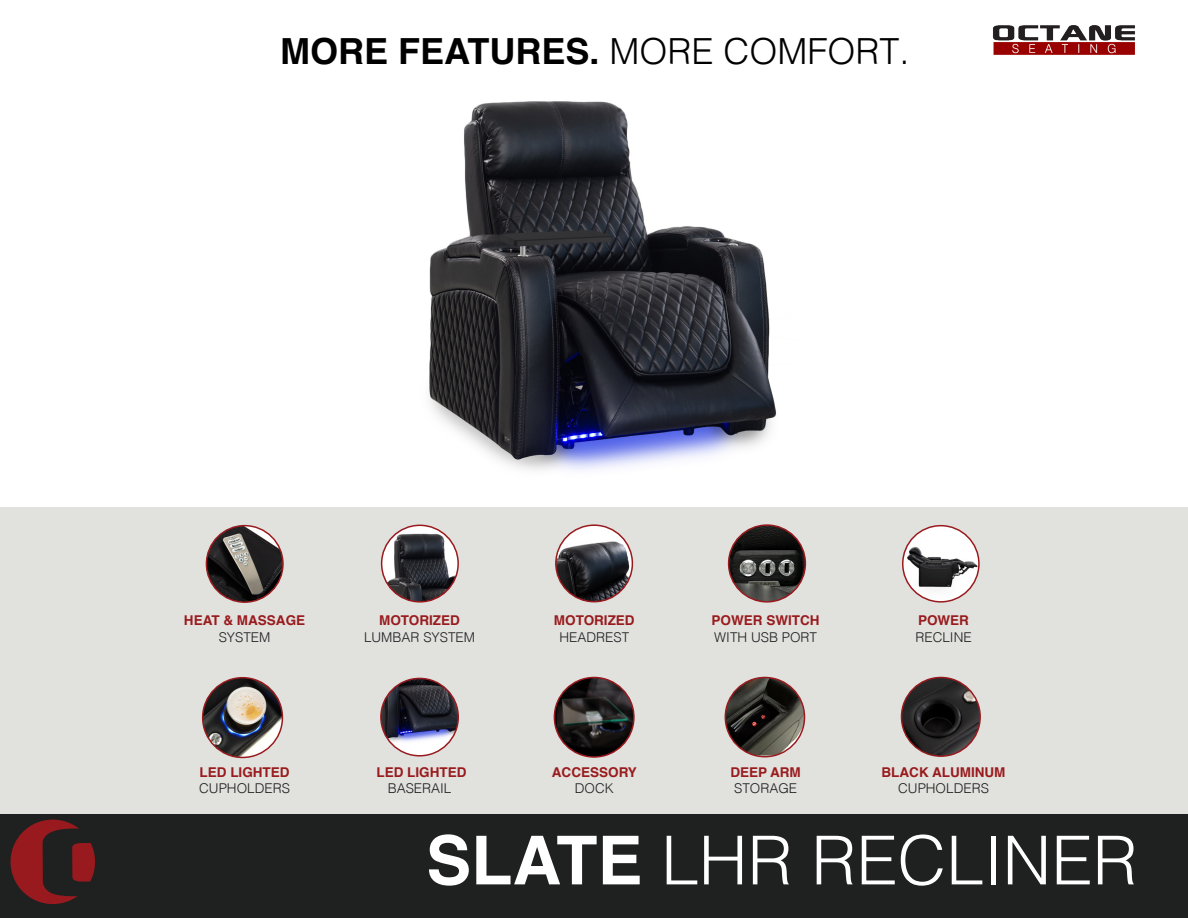
<style>
.page{position:relative;width:1188px;height:918px;background:#fff}
.page>*{position:absolute;margin:0;border:0;box-sizing:border-box;transform-origin:0 0}
.t1{font:300 67.5px "Helvetica";color:#fff}
.t2{font:700 36px "Helvetica";color:#000}
.t3{font:700 13.5px/16.2px "Helvetica";color:#991b1e;text-align:center}
.t4{font:300 13.5px "Helvetica";color:#1f2020}
.s1{font-weight:300}
.s2{font-weight:300;color:#1f2020}
.s3{font-weight:700}
</style>
<div class="page">
<img style="left:392px;top:101px;width:458px;height:407px">
<div style="left:0;top:508px;width:1188px;height:410px;background:#e1e2de"></div>
<div style="left:0;top:814px;width:1188px;height:104px;background:#1f2020"></div>
<div style="left:11px;top:820px;width:84px;height:84px;background:#991a1e;border-radius:50%"></div>
<svg style="left:43px;top:829px;width:52px;height:67px"></svg>
<img style="left:993px;top:25px;width:142px;height:30px">
<img style="left:557px;top:677px;width:77px;height:80px">
<div style="left:554px;top:677px;width:81px;height:81px;border:2px solid #991a1e;border-radius:50%"></div>
<img style="left:203px;top:678px;width:79px;height:79px;border-radius:40px">
<div style="left:202px;top:677px;width:81px;height:81px;border:2px solid #991a1e;border-radius:50%"></div>
<img style="left:901px;top:677px;width:79px;height:79px;border-radius:39px">
<div style="left:901px;top:677px;width:80px;height:80px;border:2px solid #991a1e;border-radius:50%"></div>
<img style="left:725px;top:677px;width:79px;height:79px">
<div style="left:725px;top:677px;width:80px;height:80px;border:2px solid #991b1e;border-radius:50%"></div>
<img style="left:556px;top:527px;width:76px;height:74px">
<div style="left:555px;top:524px;width:78px;height:78px;border:2px solid #991b1e;border-radius:50%"></div>
<img style="left:382px;top:525px;width:76px;height:77px;border-radius:38px">
<div style="left:381px;top:525px;width:78px;height:78px;border:2px solid #991a1e;border-radius:50%"></div>
<img style="left:381px;top:678px;width:77px;height:78px;border-radius:39px">
<div style="left:380px;top:678px;width:79px;height:79px;border:2px solid #991a1e;border-radius:50%"></div>
<img style="left:729px;top:525px;width:76px;height:77px;border-radius:38px">
<div style="left:728px;top:524px;width:78px;height:79px;border:2px solid #991a1e;border-radius:50%"></div>
<img style="left:206px;top:526px;width:77px;height:76px;border-radius:38px">
<div style="left:206px;top:525px;width:78px;height:78px;border:2px solid #991b1e;border-radius:50%"></div>
<img style="left:903px;top:526px;width:76px;height:74px">
<div style="left:902px;top:525px;width:78px;height:78px;border:2px solid #991a1e;border-radius:50%"></div>
<p class="t2" style="left:280px;top:22px;width:631px">MORE FEATURES. <span class="s1">MORE COMFORT.</span></p>
<p class="t3" style="left:184px;top:613px;width:123px">HEAT &amp; MASSAGE</p>
<p class="t4" style="left:219px;top:625px;width:53px">SYSTEM</p>
<p class="t3" style="left:379px;top:613px;width:82px">MOTORIZED</p>
<p class="t4" style="left:364px;top:625px;width:113px">LUMBAR SYSTEM</p>
<p class="t3" style="left:554px;top:613px;width:82px">MOTORIZED</p>
<p class="t4" style="left:559px;top:625px;width:71px">HEADREST</p>
<p class="t3" style="left:712px;top:613px;width:109px">POWER SWITCH</p>
<p class="t4" style="left:714px;top:625px;width:104px">WITH USB PORT</p>
<p class="t3" style="left:918px;top:613px;width:53px">POWER</p>
<p class="t4" style="left:915px;top:625px;width:58px">RECLINE</p>
<p class="t3" style="left:200px;top:765px;width:92px">LED LIGHTED</p>
<p class="t4" style="left:199px;top:777px;width:92px">CUPHOLDERS</p>
<p class="t3" style="left:376px;top:765px;width:92px">LED LIGHTED</p>
<p class="t4" style="left:388px;top:777px;width:65px">BASERAIL</p>
<p class="t3" style="left:552px;top:765px;width:87px">ACCESSORY</p>
<p class="t4" style="left:575px;top:777px;width:41px">DOCK</p>
<p class="t3" style="left:730px;top:765px;width:72px">DEEP ARM</p>
<p class="t4" style="left:734px;top:777px;width:65px">STORAGE</p>
<p class="t3" style="left:882px;top:765px;width:125px">BLACK ALUMINUM<br><span class="s2">CUPHOLDERS</span></p>
<p class="t1" style="left:426px;top:803px;width:713px"><span class="s3">SLATE</span> LHR RECLINER</p>
</div>
